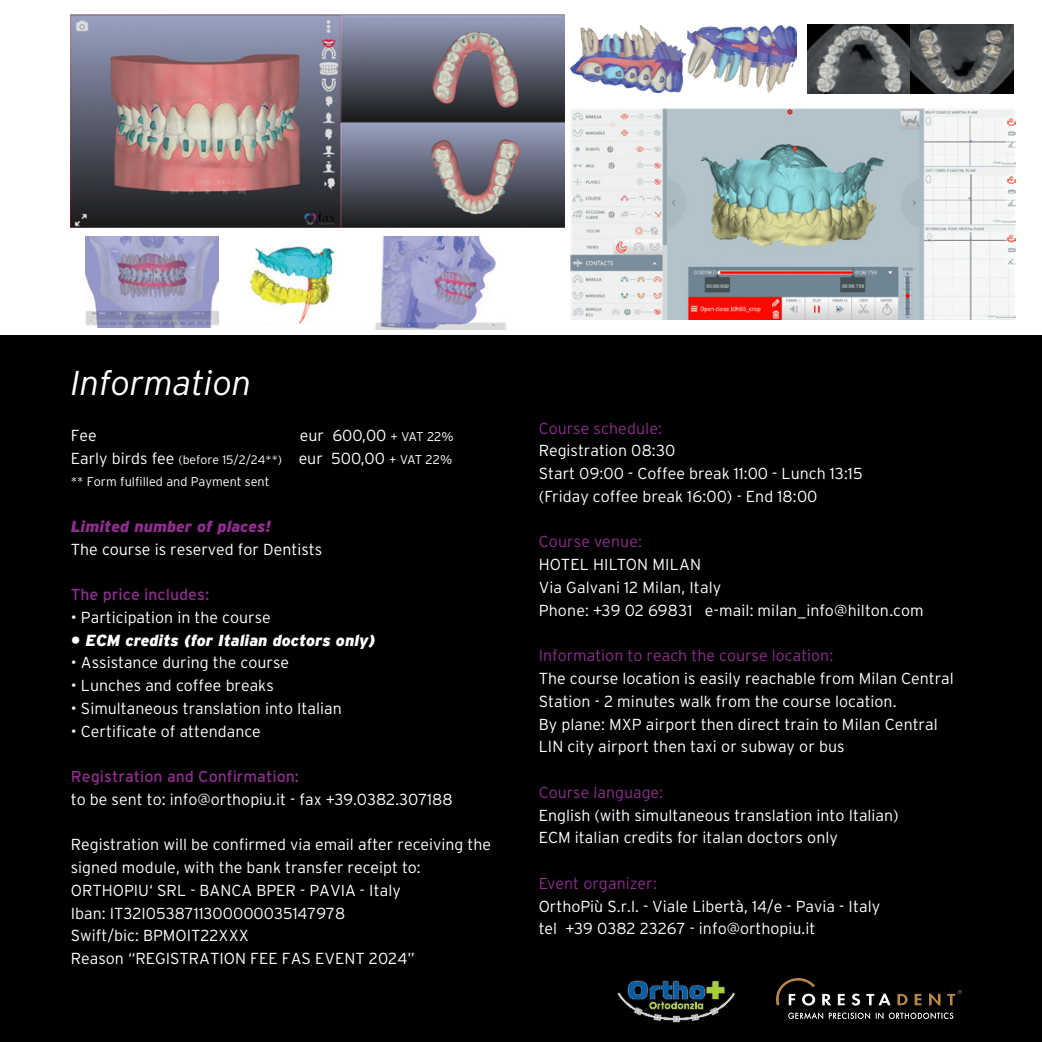
<style>
.page{position:relative;width:1042px;height:1042px;background:#fff}
.page>*{position:absolute;margin:0;border:0;box-sizing:border-box;transform-origin:0 0}
.t1{font:italic 300 34.48px "Interstate";color:#fff}
.t2{font:300 15.92px/22.8px "Interstate";color:#fff}
.t3{font:italic 900 15.92px "Interstate";color:#fff}
.t4{font:15.92px "Interstate";color:#8e2e8d}
.t5{font:300 12.6px "Interstate";color:#fff}
.s1{font-size:12.6px}
.s2{font-size:12.25px}
.s3{font-weight:900;font-style:italic;color:#8e2e8d}
.s4{font-weight:400;color:#8e2e8d}
.s5{color:#8e2e8d}
</style>
<div class="page">
<div style="left:0;top:336px;width:1028px;height:706px;background:#000"></div>
<div style="left:1026px;top:336px;width:16px;height:706px;background:#000"></div>
<svg style="left:822px;top:994px;width:9px;height:11px"></svg>
<svg style="left:838px;top:994px;width:7px;height:11px"></svg>
<svg style="left:851px;top:993px;width:9px;height:12px"></svg>
<svg style="left:866px;top:993px;width:24px;height:12px"></svg>
<svg style="left:897px;top:994px;width:10px;height:11px"></svg>
<svg style="left:914px;top:994px;width:7px;height:11px"></svg>
<svg style="left:929px;top:993px;width:11px;height:12px"></svg>
<svg style="left:947px;top:990px;width:15px;height:15px"></svg>
<svg style="left:776px;top:978px;width:39px;height:27px"></svg>
<svg style="left:788px;top:1012px;width:165px;height:7px"></svg>
<svg style="left:617px;top:981px;width:118px;height:41px"></svg>
<img style="left:71px;top:15px;width:494px;height:212px">
<img style="left:571px;top:108px;width:445px;height:212px">
<img style="left:375px;top:237px;width:131px;height:93px">
<img style="left:249px;top:246px;width:86px;height:79px">
<img style="left:86px;top:237px;width:132px;height:90px">
<img style="left:807px;top:24px;width:206px;height:70px">
<img style="left:571px;top:25px;width:115px;height:67px">
<img style="left:688px;top:26px;width:108px;height:67px">
<p class="t1" style="left:71px;top:363px;width:182px">Information</p>
<p class="t2" style="left:71px;top:424px;width:27px">Fee</p>
<p class="t2" style="left:71px;top:424px;width:384px;text-align:right">eur 600,00 <span class="s1">+ VAT 22%<br></span>Early birds fee <span class="s2">(before 15/2/24**)</span> eur 500,00 <span class="s1">+ VAT 22%</span></p>
<p class="t5" style="left:71px;top:475px;width:200px">** Form fulfilled and Payment sent</p>
<p class="t2" style="left:71px;top:515px;width:253px"><span class="s3">Limited number of places!<br></span>The course is reserved for Dentists</p>
<p class="t4" style="left:71px;top:585px;width:140px">The price includes:</p>
<p class="t2" style="left:71px;top:606px;width:201px">• Participation in the course</p>
<p class="t3" style="left:71px;top:631px;width:306px">• ECM credits (for Italian doctors only)</p>
<p class="t2" style="left:71px;top:651px;width:220px">• Assistance during the course</p>
<p class="t2" style="left:71px;top:674px;width:204px">• Lunches and coffee breaks</p>
<p class="t2" style="left:71px;top:697px;width:272px">• Simultaneous translation into Italian</p>
<p class="t2" style="left:71px;top:719px;width:191px">• Certificate of attendance</p>
<p class="t2" style="left:71px;top:765px;width:383px"><span class="s4">Registration and Confirmation:<br></span>to be sent to: info@orthopiu.it - fax +39.0382.307188</p>
<p class="t2" style="left:71px;top:833px;width:422px">Registration will be confirmed via email after receiving the signed module, with the bank transfer receipt to:<br>ORTHOPIU‘ SRL - BANCA BPER - PAVIA - Italy<br>Iban: IT32I0538711300000035147978<br>Swift/bic: BPMOIT22XXX<br>Reason “REGISTRATION FEE FAS EVENT 2024”</p>
<p class="t2" style="left:539px;top:416px;width:325px"><span class="s5">Course schedule:<br></span>Registration 08:30<br>Start 09:00 - Coffee break 11:00 - Lunch 13:15 (Friday coffee break 16:00) - End 18:00</p>
<p class="t2" style="left:539px;top:530px;width:387px"><span class="s5">Course venue:<br></span>HOTEL HILTON MILAN<br>Via Galvani 12 Milan, Italy<br>Phone: +39 02 69831 e-mail: milan_info@hilton.com</p>
<p class="t2" style="left:539px;top:644px;width:417px"><span class="s5">Information to reach the course location:<br></span>The course location is easily reachable from Milan Central Station - 2 minutes walk from the course location.<br>By plane: MXP airport then direct train to Milan Central LIN city airport then taxi or subway or bus</p>
<p class="t2" style="left:539px;top:780px;width:362px"><span class="s5">Course language:<br></span>English (with simultaneous translation into Italian)<br>ECM italian credits for italan doctors only</p>
<p class="t2" style="left:539px;top:871px;width:343px"><span class="s5">Event organizer:<br></span>OrthoPiù S.r.l. - Viale Libertà, 14/e - Pavia - Italy tel +39 0382 23267 - info@orthopiu.it</p>
</div>
